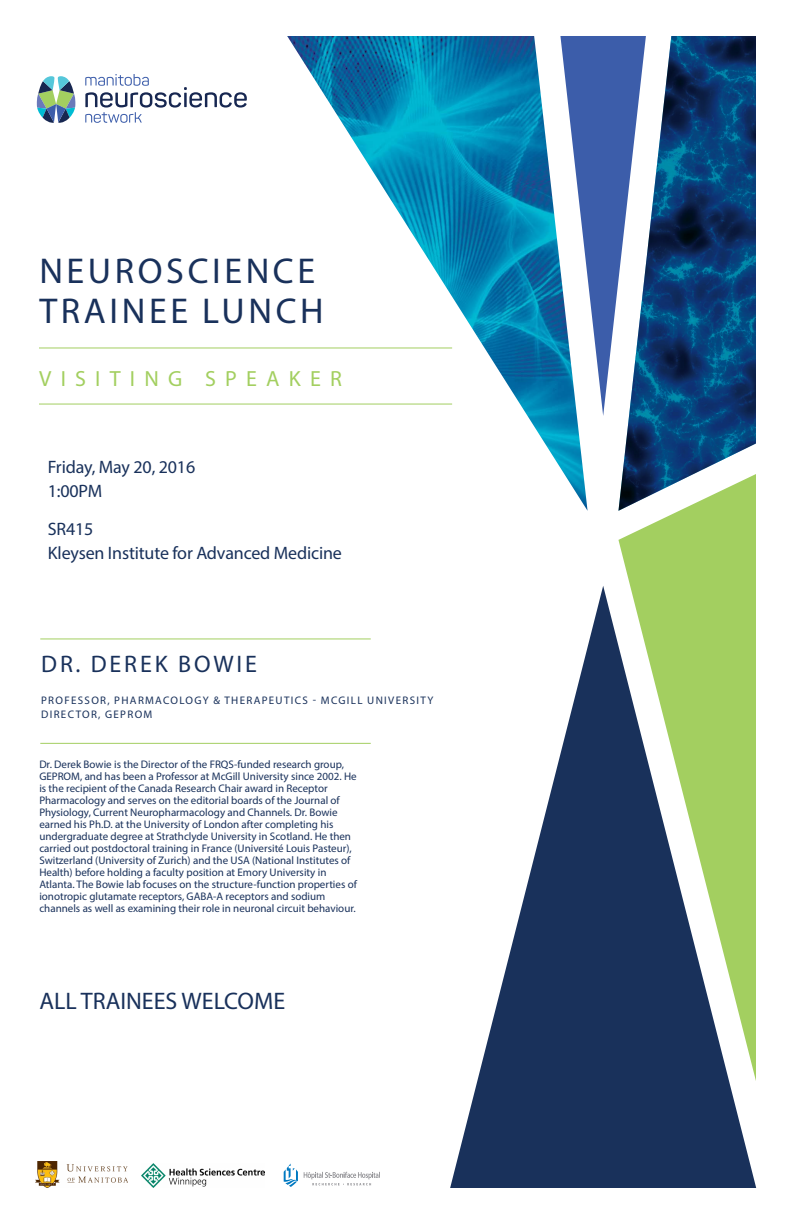
<style>
.page{position:relative;width:792px;height:1224px;background:#fff}
.page>*{position:absolute;margin:0;border:0;box-sizing:border-box;transform-origin:0 0}
.t1{font:36px/40px "Myriad Pro";color:#19315b}
.t2{font:24px "Myriad Pro";color:#19315b}
.t3{font:22px "Myriad Pro";color:#a3cf60}
.t4{font:18px/24px "Myriad Pro";letter-spacing:-.01em;color:#19315b}
.t5{font:11px/12px "Myriad Pro";color:#19315b}
</style>
<div class="page">
<svg style="left:588px;top:36px;width:30px;height:380px"></svg>
<svg style="left:450px;top:586px;width:306px;height:602px;fill:#19315b"></svg>
<svg style="left:618px;top:511px;width:138px;height:570px;fill:#a3cf60"></svg>
<img style="left:287px;top:36px;width:301px;height:475px">
<img style="left:618px;top:36px;width:138px;height:475px">
<svg style="left:85px;top:74px;width:162px;height:49px"></svg>
<svg style="left:37px;top:76px;width:39px;height:47px"></svg>
<hr style="left:40px;top:638px;width:331px;height:1px;background:#a3cf60">
<hr style="left:40px;top:743px;width:331px;height:1px;background:#a3cf60">
<hr style="left:39px;top:348px;width:413px;height:1px;background:#a3cf60">
<hr style="left:39px;top:404px;width:413px;height:1px;background:#a3cf60">
<img style="left:142px;top:1164px;width:123px;height:24px">
<img style="left:36px;top:1161px;width:91px;height:27px">
<svg style="left:284px;top:1164px;width:14px;height:23px"></svg>
<svg style="left:304px;top:1172px;width:76px;height:13px"></svg>
<h1 class="t1" style="left:39px;top:250px;width:24px">neuroscience trainee</h1>
<h1 class="t1" style="left:202px;top:290px;width:25px">lunch</h1>
<h3 class="t3" style="left:39px;top:365px;width:19px">Visiting</h3>
<h3 class="t3" style="left:205px;top:365px;width:39px">S pea</h3>
<h3 class="t3" style="left:289px;top:365px;width:38px">k er</h3>
<h3 class="t4" style="left:48px;top:455px;width:149px">Friday, May 20, 2016<br>1:00PM</h3>
<h3 class="t4" style="left:48px;top:516px;width:296px">SR415<br>Kleysen Institute for Advanced Medicine</h3>
<h2 class="t2" style="left:41px;top:649px;width:83px">Dr. Dere</h2>
<h2 class="t2" style="left:155px;top:649px;width:56px">k Bowie</h2>
<p class="t5" style="left:41px;top:694px;width:16px">Professor</p>
<p class="t5" style="left:107px;top:694px;width:23px">, Pharmacolog</p>
<p class="t5" style="left:203px;top:694px;width:37px">y &amp; Therapeutics</p>
<p class="t5" style="left:313px;top:694px;width:41px">- McGill</p>
<p class="t5" style="left:367px;top:694px;width:36px">Universit</p>
<p class="t5" style="left:427px;top:694px;width:7px">y</p>
<p class="t5" style="left:41px;top:708px;width:17px">Director</p>
<p class="t5" style="left:98px;top:708px;width:56px">, GEPROM</p>
<p class="t5" style="left:39px;top:758px;width:319px">Dr. Derek Bowie is the Director of the FRQS-funded research group, GEPROM, and has been a Professor at McGill University since 2002. He is the recipient of the Canada Research Chair award in Receptor Pharmacology and serves on the editorial boards of the Journal of Physiology, Current Neuropharmacology and Channels. Dr. Bowie earned his Ph.D. at the University of London after completing his undergraduate degree at Strathclyde University in Scotland. He then carried out postdoctoral training in France (Université Louis Pasteur), Switzerland (University of Zurich) and the USA (National Institutes of Health) before holding a faculty position at Emory University in Atlanta. The Bowie lab focuses on the structure-function properties of ionotropic glutamate receptors, GABA-A receptors and sodium channels as well as examining their role in neuronal circuit behaviour.</p>
<h2 class="t2" style="left:39px;top:987px;width:247px">ALL TRAINEES WELCOME</h2>
</div>
